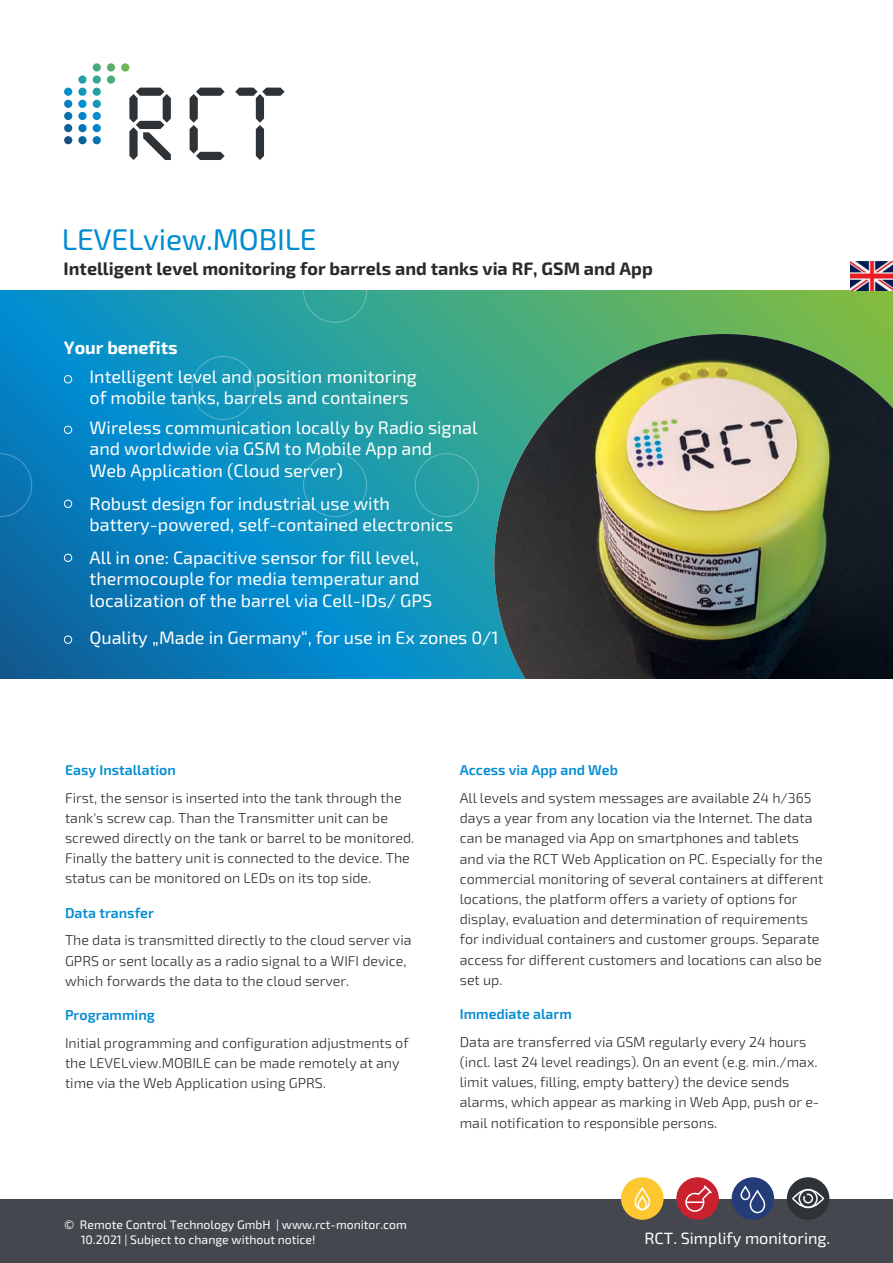
<style>
.page{position:relative;width:893px;height:1263px;background:#fff}
.page>*{position:absolute;margin:0;border:0;box-sizing:border-box;transform-origin:0 0}
.t1{font:30px "Exo 2";letter-spacing:-.01em;color:#008cd1}
.t2{font:18px/21.6px "Exo 2";color:#fff}
.t3{font:700 18px "Exo 2";color:#2b2929}
.t4{font:700 18px "Exo 2";letter-spacing:-.005em;color:#fff}
.t5{font:16.35px "Exo 2";color:#fff}
.t6{font:300 14.25px/20.2px "Exo 2";color:#2b2929}
.t7{font:600 14.25px "Exo 2";color:#008cd1}
.t8{font:12.3px "Exo 2";color:#fff}
</style>
<div class="page">
<svg style="left:0;top:291px;width:893px;height:388px;background:#1991ad"></svg>
<img style="left:494px;top:334px;width:399px;height:345px">
<div style="left:0;top:1199px;width:893px;height:64px;background:#45474f"></div>
<svg style="left:64px;top:63px;width:221px;height:97px"></svg>
<div style="left:732px;top:1177px;width:42px;height:43px;background:#243d78;border-radius:50%"></div>
<svg style="left:740px;top:1187px;width:26px;height:27px"></svg>
<div style="left:787px;top:1177px;width:42px;height:43px;background:#2e3338;border-radius:50%"></div>
<div style="left:792px;top:1189px;width:32px;height:19px;border:2px solid #fff;border-radius:50%"></div>
<div style="left:799px;top:1189px;width:19px;height:19px;border:2px solid #fff;border-radius:50%"></div>
<svg style="left:802px;top:1193px;width:12px;height:11px"></svg>
<div style="left:621px;top:1177px;width:43px;height:43px;background:#fcc730;border-radius:50%"></div>
<svg style="left:634px;top:1188px;width:17px;height:23px"></svg>
<svg style="left:0;top:453px;width:32px;height:64px;background:#0c75b2"></svg>
<div style="left:192px;top:356px;width:63px;height:64px;border:1px solid #fff;border-radius:50%"></div>
<div style="left:303px;top:259px;width:64px;height:64px;border:1px solid #fff;border-radius:50%"></div>
<div style="left:303px;top:453px;width:64px;height:64px;border:1px solid #fff;border-radius:50%"></div>
<div style="left:415px;top:453px;width:64px;height:64px;border:1px solid #fff;border-radius:50%"></div>
<div style="left:676px;top:1177px;width:43px;height:43px;background:#c9212e;border-radius:50%"></div>
<svg style="left:685px;top:1183px;width:28px;height:31px"></svg>
<img style="left:851px;top:261px;width:42px;height:30px">
<div style="left:64px;top:375px;width:8px;height:8px;border:1px solid #fff;border-radius:50%"></div>
<div style="left:64px;top:426px;width:8px;height:8px;border:1px solid #fff;border-radius:50%"></div>
<div style="left:64px;top:636px;width:8px;height:8px;border:1px solid #fff;border-radius:50%"></div>
<div style="left:64px;top:500px;width:8px;height:8px;border:1px solid #fff;border-radius:50%"></div>
<div style="left:64px;top:554px;width:8px;height:8px;border:1px solid #fff;border-radius:50%"></div>
<h1 class="t1" style="left:62px;top:229px;width:256px">LEVELview.MOBILE</h1>
<p class="t3" style="left:64px;top:263px;width:591px">Intelligent level monitoring for barrels and tanks via RF, GSM and App</p>
<p class="t4" style="left:64px;top:341px;width:115px">Your benefits</p>
<p class="t2" style="left:90px;top:368px;width:329px;line-height:21px">Intelligent level and position monitoring of mobile tanks, barrels and containers</p>
<p class="t2" style="left:90px;top:419px;width:389px">Wireless communication locally by Radio signal and worldwide via GSM to Mobile App and<br>Web Application (Cloud server)</p>
<p class="t2" style="left:90px;top:494px;width:365px">Robust design for industrial use with battery-powered, self-contained electronics</p>
<p class="t2" style="left:90px;top:548px;width:344px">All in one: Capacitive sensor for fill level, thermocouple for media temperatur and localization of the barrel via Cell-IDs/ GPS</p>
<p class="t2" style="left:90px;top:628px;width:410px">Quality „Made in Germany“, for use in Ex zones 0/1</p>
<p class="t7" style="left:65px;top:765px;width:112px">Easy Installation</p>
<p class="t6" style="left:65px;top:789px;width:351px">First, the sensor is inserted into the tank through the tank's screw cap. Than the Transmitter unit can be screwed directly on the tank or barrel to be monitored.<br>Finally the battery unit is connected to the device. The status can be monitored on LEDs on its top side.</p>
<p class="t7" style="left:65px;top:907px;width:90px">Data transfer</p>
<p class="t6" style="left:65px;top:932px;width:348px">The data is transmitted directly to the cloud server via<br>GPRS or sent locally as a radio signal to a WIFI device, which forwards the data to the cloud server.</p>
<p class="t7" style="left:65px;top:1010px;width:91px">Programming</p>
<p class="t6" style="left:65px;top:1034px;width:345px">Initial programming and configuration adjustments of the LEVELview.MOBILE can be made remotely at any time via the Web Application using GPRS.</p>
<p class="t8" style="left:64px;top:1220px;width:344px">© Remote Control Technology GmbH | www.rct-monitor.com</p>
<p class="t8" style="left:81px;top:1235px;width:236px">10.2021 | Subject to change without notice!</p>
<p class="t7" style="left:460px;top:765px;width:160px">Access via App and Web</p>
<p class="t6" style="left:460px;top:789px;width:365px">All levels and system messages are available 24 h/365 days a year from any location via the Internet. The data can be managed via App on smartphones and tablets and via the RCT Web Application on PC. Especially for the commercial monitoring of several containers at different locations, the platform offers a variety of options for display, evaluation and determination of requirements for individual containers and customer groups. Separate access for different customers and locations can also be set up.</p>
<p class="t7" style="left:460px;top:1009px;width:114px">Immediate alarm</p>
<p class="t6" style="left:460px;top:1033px;width:361px">Data are transferred via GSM regularly every 24 hours (incl. last 24 level readings). On an event (e.g. min./max. limit values, filling, empty battery) the device sends alarms, which appear as marking in Web App, push or e&shy;mail notification to responsible persons.</p>
<p class="t5" style="left:645px;top:1233px;width:187px">RCT. Simplify monitoring.</p>
</div>
